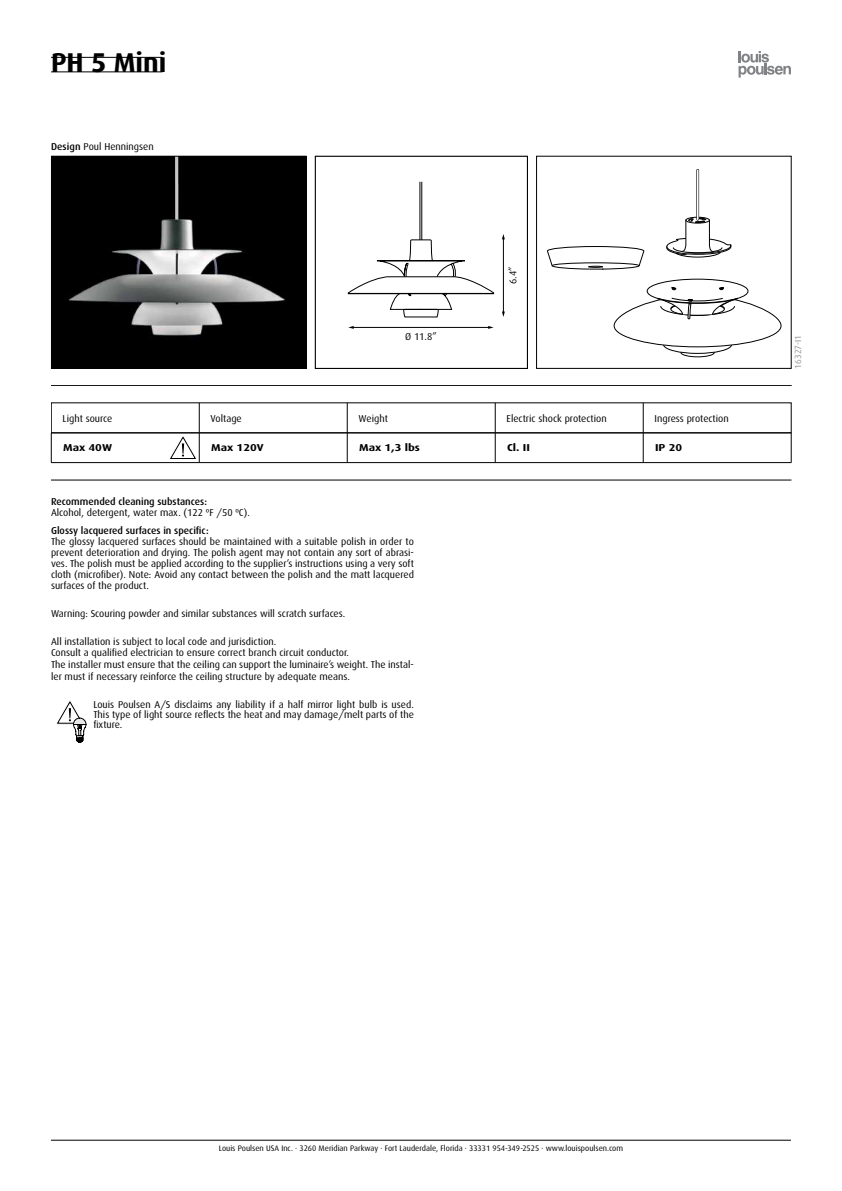
<style>
.page{position:relative;width:842px;height:1191px;background:#fff}
.page>*{position:absolute;margin:0;border:0;box-sizing:border-box;transform-origin:0 0}
.t1{font:700 27.2px "Dax";color:#000}
.t2{font:10px/11px "Dax";color:#000;text-align:justify}
.t3{font:500 10px "Dax";color:#000}
.t4{font:700 10px "Dax";color:#000;scale:1.2 1}
.t5{font:9px "Dax";color:#939598}
.t6{font:8px "Dax";color:#000}
.s1{font-weight:500}
</style>
<div class="page">
<svg style="left:56px;top:700px;width:30px;height:43px"></svg>
<svg style="left:738px;top:51px;width:53px;height:27px"></svg>
<hr style="left:51px;top:462px;width:740px;height:1px;background:#000">
<hr style="left:51px;top:480px;width:740px;height:1px;background:#000">
<svg style="left:51px;top:433px;width:1px;height:29px"></svg>
<svg style="left:169px;top:433px;width:31px;height:29px"></svg>
<svg style="left:347px;top:433px;width:1px;height:29px"></svg>
<svg style="left:495px;top:433px;width:1px;height:29px"></svg>
<svg style="left:643px;top:433px;width:1px;height:29px"></svg>
<svg style="left:791px;top:433px;width:1px;height:29px"></svg>
<hr style="left:51px;top:385px;width:740px;height:1px;background:#000">
<hr style="left:199px;top:403px;width:1px;height:30px;background:#000">
<hr style="left:347px;top:403px;width:1px;height:30px;background:#000">
<hr style="left:495px;top:403px;width:1px;height:30px;background:#000">
<hr style="left:643px;top:403px;width:1px;height:30px;background:#000">
<div style="left:51px;top:402px;width:740px;height:31px;border:1px solid #000"></div>
<hr style="left:51px;top:1140px;width:740px;height:1px;background:#000">
<img style="left:53px;top:158px;width:251px;height:209px">
<div style="left:51px;top:156px;width:255px;height:213px;border:1px solid #000"></div>
<hr style="left:51px;top:57px;width:111px;height:1px;background:#000">
<hr style="left:51px;top:72px;width:111px;height:1px;background:#000">
<svg style="left:348px;top:181px;width:146px;height:136px"></svg>
<hr style="left:353px;top:327px;width:136px;height:1px;background:#000">
<svg style="left:348px;top:326px;width:6px;height:3px"></svg>
<svg style="left:488px;top:326px;width:6px;height:3px"></svg>
<hr style="left:503px;top:238px;width:1px;height:74px;background:#000">
<svg style="left:502px;top:311px;width:3px;height:6px"></svg>
<div style="left:315px;top:156px;width:213px;height:213px;border:1px solid #000"></div>
<svg style="left:547px;top:246px;width:97px;height:24px"></svg>
<hr style="left:696px;top:170px;width:3px;height:49px;background:#000">
<hr style="left:697px;top:170px;width:1px;height:49px;background:#fff">
<svg style="left:666px;top:217px;width:66px;height:41px"></svg>
<svg style="left:613px;top:278px;width:169px;height:80px"></svg>
<div style="left:536px;top:156px;width:255px;height:213px;border:1px solid #000"></div>
<h1 class="t1" style="left:51px;top:47px;width:117px">PH 5 Mini</h1>
<p class="t2" style="left:51px;top:141px;width:104px"><span class="s1">Design</span> Poul Henningsen</p>
<p class="t2" style="left:405px;top:331px;width:33px">Ø 11.8”</p>
<p class="t2" style="left:507px;top:284px;width:19px;rotate:-90deg">6.4”</p>
<p class="t2" style="left:63px;top:413px;width:51px">Light source</p>
<p class="t2" style="left:211px;top:413px;width:33px">Voltage</p>
<p class="t2" style="left:359px;top:413px;width:31px">Weight</p>
<p class="t2" style="left:507px;top:413px;width:102px">Electric shock protection</p>
<p class="t2" style="left:654px;top:413px;width:76px">Ingress protection</p>
<p class="t4" style="left:63px;top:441px;width:42px">Max 40W</p>
<p class="t4" style="left:211px;top:441px;width:45px">Max 120V</p>
<p class="t4" style="left:359px;top:441px;width:52px">Max 1,3 lbs</p>
<p class="t4" style="left:507px;top:441px;width:21px">Cl. II</p>
<p class="t4" style="left:655px;top:441px;width:24px">IP 20</p>
<p class="t3" style="left:51px;top:495px;width:157px">Recommended cleaning substances:</p>
<p class="t2" style="left:51px;top:507px;width:200px">Alcohol, detergent, water max. (122 ºF /50 ºC).</p>
<p class="t3" style="left:51px;top:525px;width:159px">Glossy lacquered surfaces in specific:</p>
<p class="t2" style="left:51px;top:536px;width:364px">The glossy lacquered surfaces should be maintained with a suitable polish in order to prevent deterioration and drying. The polish agent may not contain any sort of abrasi&shy;ves. The polish must be applied according to the supplier’s instructions using a very soft cloth (microfiber). Note: Avoid any contact between the polish and the matt lacquered surfaces of the product.</p>
<p class="t2" style="left:51px;top:608px;width:296px">Warning: Scouring powder and similar substances will scratch surfaces.</p>
<p class="t2" style="left:51px;top:635px;width:227px">All installation is subject to local code and jurisdiction.</p>
<p class="t2" style="left:51px;top:659px;width:364px;line-height:12px">The installer must ensure that the ceiling can support the luminaire’s weight. The instal&shy;ler must if necessary reinforce the ceiling structure by adequate means.</p>
<p class="t2" style="left:51px;top:647px;width:299px">Consult a qualified electrician to ensure correct branch circuit conductor.</p>
<p class="t2" style="left:93px;top:699px;width:322px;line-height:10px">Louis Poulsen A/S disclaims any liability if a half mirror light bulb is used.<br>This type of light source reflects the heat and may damage/melt parts of the fixture.</p>
<p class="t5" style="left:793px;top:369px;width:35px;rotate:-90deg">16327-I1</p>
<p class="t6" style="left:219px;top:1144px;width:406px">Louis Poulsen USA Inc. · 3260 Meridian Parkway · Fort Lauderdale, Florida · 33331 954-349-2525 · www.louispoulsen.com</p>
</div>
